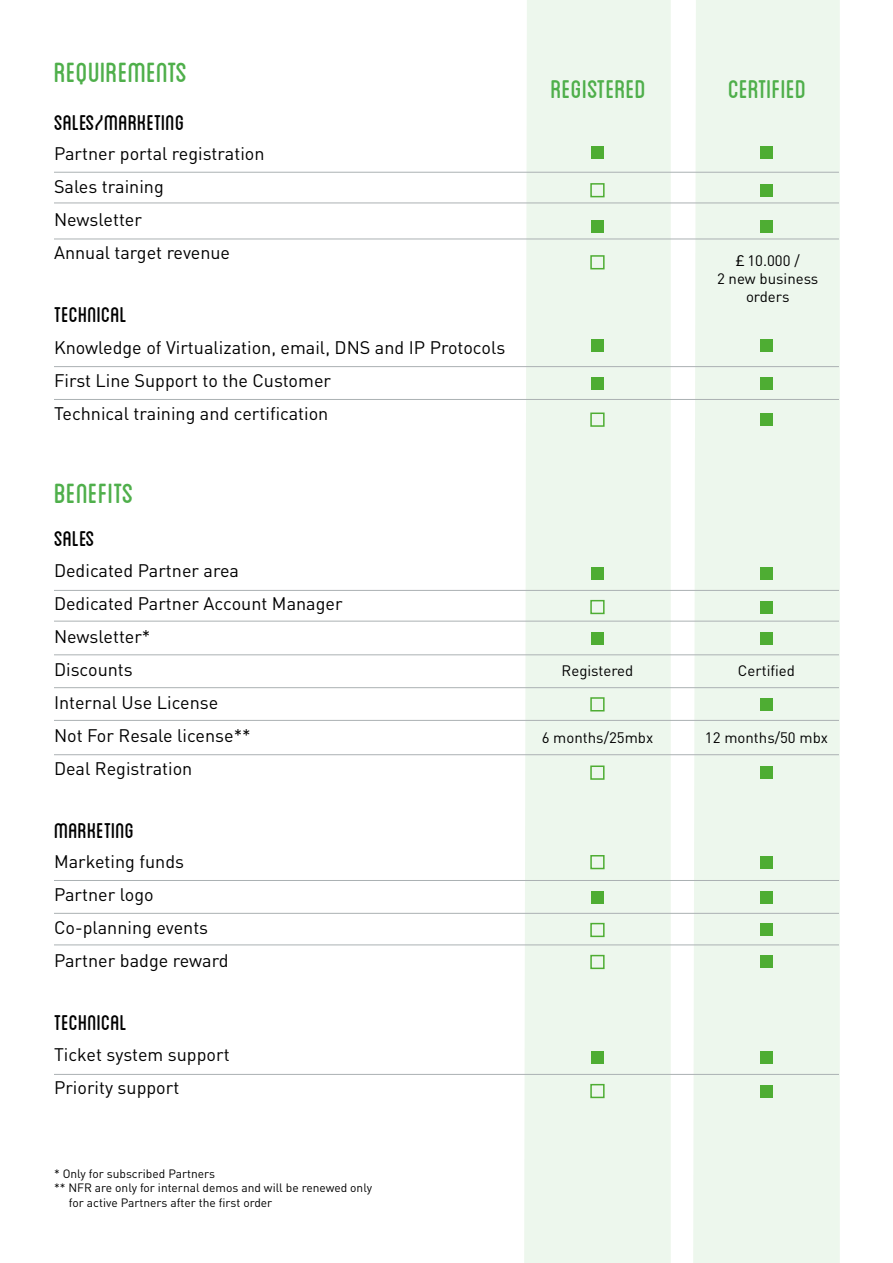
<style>
.page{position:relative;width:893px;height:1263px;background:#fff}
.page>*{position:absolute;margin:0;border:0;box-sizing:border-box;transform-origin:0 0}
.t1{font:39px "Blanch Caps";color:#4faf4b}
.t2{font:36px "Blanch Caps";color:#4faf4b}
.t3{font:30px "Blanch Caps";color:#000}
.t4{font:18px/33px "DIN";color:#000}
.t5{font:15px/18px "DIN";color:#000;text-align:center}
.t6{font:12px "DIN";color:#000}
.s1{font-family:"Lato"}
</style>
<div class="page">
<div style="left:524px;top:0;width:147px;height:1263px;background:#edf7ed"></div>
<div style="left:693px;top:0;width:147px;height:1263px;background:#edf7ed"></div>
<hr style="left:54px;top:172px;width:785px;height:1px;background:#abb1b3">
<hr style="left:54px;top:366px;width:785px;height:1px;background:#abb1b3">
<hr style="left:54px;top:590px;width:785px;height:1px;background:#abb1b3">
<hr style="left:54px;top:880px;width:785px;height:1px;background:#abb1b3">
<hr style="left:54px;top:1074px;width:785px;height:1px;background:#abb1b3">
<hr style="left:54px;top:654px;width:785px;height:1px;background:#abb1b3">
<hr style="left:54px;top:944px;width:785px;height:1px;background:#abb1b3">
<hr style="left:54px;top:203px;width:785px;height:1px;background:#abb1b3">
<hr style="left:54px;top:399px;width:785px;height:1px;background:#abb1b3">
<hr style="left:54px;top:621px;width:785px;height:1px;background:#abb1b3">
<hr style="left:54px;top:913px;width:785px;height:1px;background:#abb1b3">
<hr style="left:54px;top:687px;width:785px;height:1px;background:#abb1b3">
<hr style="left:54px;top:720px;width:785px;height:1px;background:#abb1b3">
<hr style="left:54px;top:754px;width:785px;height:1px;background:#abb1b3">
<hr style="left:54px;top:239px;width:785px;height:1px;background:#abb1b3">
<div style="left:591px;top:146px;width:13px;height:12px;background:#4ead33"></div>
<div style="left:590px;top:183px;width:15px;height:14px;border:2px solid #4ead33"></div>
<div style="left:591px;top:340px;width:13px;height:12px;background:#4ead33"></div>
<div style="left:591px;top:567px;width:13px;height:12px;background:#4ead33"></div>
<div style="left:590px;top:600px;width:15px;height:14px;border:2px solid #4ead33"></div>
<div style="left:591px;top:632px;width:13px;height:13px;background:#4ead33"></div>
<div style="left:590px;top:697px;width:15px;height:14px;border:2px solid #4ead33"></div>
<div style="left:591px;top:891px;width:13px;height:12px;background:#4ead33"></div>
<div style="left:590px;top:1084px;width:15px;height:14px;border:2px solid #4ead33"></div>
<div style="left:590px;top:955px;width:15px;height:14px;border:2px solid #4ead33"></div>
<div style="left:590px;top:923px;width:15px;height:14px;border:2px solid #4ead33"></div>
<div style="left:590px;top:855px;width:15px;height:14px;border:2px solid #4ead33"></div>
<div style="left:591px;top:1051px;width:13px;height:12px;background:#4ead33"></div>
<div style="left:591px;top:377px;width:13px;height:13px;background:#4ead33"></div>
<div style="left:590px;top:412px;width:15px;height:15px;border:2px solid #4ead33"></div>
<div style="left:591px;top:220px;width:13px;height:13px;background:#4ead33"></div>
<div style="left:590px;top:255px;width:15px;height:14px;border:2px solid #4ead33"></div>
<div style="left:760px;top:146px;width:13px;height:12px;background:#4ead33"></div>
<div style="left:760px;top:340px;width:13px;height:12px;background:#4ead33"></div>
<div style="left:760px;top:567px;width:13px;height:12px;background:#4ead33"></div>
<div style="left:760px;top:856px;width:13px;height:12px;background:#4ead33"></div>
<div style="left:760px;top:1051px;width:13px;height:12px;background:#4ead33"></div>
<div style="left:760px;top:632px;width:13px;height:13px;background:#4ead33"></div>
<div style="left:760px;top:923px;width:13px;height:13px;background:#4ead33"></div>
<div style="left:760px;top:955px;width:13px;height:13px;background:#4ead33"></div>
<div style="left:760px;top:698px;width:13px;height:13px;background:#4ead33"></div>
<div style="left:760px;top:377px;width:13px;height:13px;background:#4ead33"></div>
<div style="left:760px;top:413px;width:13px;height:13px;background:#4ead33"></div>
<div style="left:760px;top:601px;width:13px;height:12px;background:#4ead33"></div>
<div style="left:760px;top:891px;width:13px;height:12px;background:#4ead33"></div>
<div style="left:760px;top:1085px;width:13px;height:12px;background:#4ead33"></div>
<div style="left:760px;top:220px;width:13px;height:13px;background:#4ead33"></div>
<div style="left:760px;top:184px;width:12px;height:13px;background:#4ead33"></div>
<div style="left:590px;top:765px;width:14px;height:15px;border:2px solid #4ead33"></div>
<div style="left:760px;top:766px;width:13px;height:13px;background:#4ead33"></div>
<h1 class="t1" style="left:54px;top:54px;width:135px">REQUIREMENTS</h1>
<h3 class="t3" style="left:54px;top:109px;width:132px">SALES/MARKETING</h3>
<p class="t4" style="left:54px;top:137px;width:212px">Partner portal registration<br>Sales training<br>Newsletter<br>Annual target revenue</p>
<h3 class="t3" style="left:54px;top:301px;width:74px">TECHNICAL</h3>
<p class="t4" style="left:54px;top:331px;width:453px">Knowledge of Virtualization, email, DNS and IP Protocols<br>First Line Support to the Customer<br>Technical training and certification</p>
<h1 class="t1" style="left:54px;top:475px;width:81px">BENEFITS</h1>
<h3 class="t3" style="left:54px;top:525px;width:42px">SALES</h3>
<p class="t4" style="left:54px;top:554px;width:290px">Dedicated Partner area<br>Dedicated Partner Account Manager<br>Newsletter*<br>Discounts<br>Internal Use License<br>Not For Resale license**<br>Deal Registration</p>
<h3 class="t3" style="left:54px;top:816px;width:82px">MARKETING</h3>
<p class="t4" style="left:54px;top:845px;width:176px">Marketing funds<br>Partner logo<br>Co-planning events<br>Partner badge reward</p>
<h3 class="t3" style="left:54px;top:1009px;width:74px">TECHNICAL</h3>
<p class="t4" style="left:54px;top:1038px;width:177px">Ticket system support<br>Priority support</p>
<p class="t6" style="left:54px;top:1166px;width:163px">* Only for subscribed Partners</p>
<p class="t6" style="left:54px;top:1180px;width:320px">** NFR are only for internal demos and will be renewed only</p>
<p class="t6" style="left:69px;top:1195px;width:205px">for active Partners after the first order</p>
<h2 class="t2" style="left:551px;top:72px;width:97px">REGISTERED</h2>
<h2 class="t2" style="left:728px;top:72px;width:80px">CERTIFIED</h2>
<p class="t5" style="left:717px;top:251px;width:103px"><span class="s1">£</span> 10.000 /<br>2 new business orders</p>
<p class="t5" style="left:562px;top:661px;width:73px">Registered</p>
<p class="t5" style="left:542px;top:728px;width:113px">6 months/25mbx</p>
<p class="t5" style="left:738px;top:661px;width:59px">Certified</p>
<p class="t5" style="left:705px;top:728px;width:125px">12 months/50 mbx</p>
</div>
